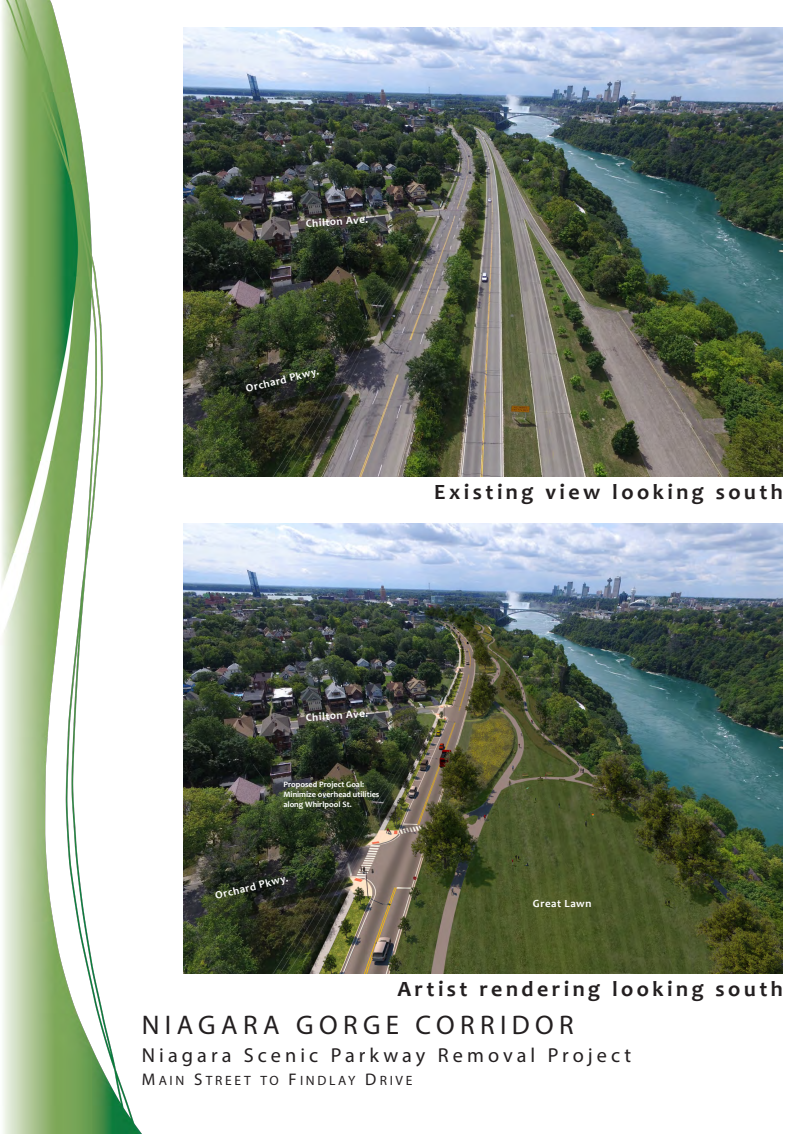
<style>
.page{position:relative;width:810px;height:1134px;background:#fff}
.page>*{position:absolute;margin:0;border:0;box-sizing:border-box;transform-origin:0 0}
.t1{font:27px "Myriad Pro";letter-spacing:.2em;color:#231f20}
.t2{font:700 21.9px "Candara";letter-spacing:.16em;color:#231f20}
.t3{font:20.25px "Myriad Pro";letter-spacing:.2em;color:#231f20}
.t4{font:13.5px "Myriad Pro";letter-spacing:.2em;color:#231f20}
.t5{font:700 10.95px "Candara";letter-spacing:.05em;color:#fff}
.t6{font:700 8.25px/9.9px "Candara";color:#fff}
.s1{font-size:16.88px}
</style>
<div class="page">
<img style="left:1px;top:0;width:141px;height:1134px">
<img style="left:183px;top:27px;width:600px;height:450px">
<img style="left:183px;top:523px;width:600px;height:450px">
<p class="t5" style="left:305px;top:217px;width:64px;rotate:-4deg">Chilton Ave.</p>
<p class="t5" style="left:244px;top:382px;width:76px;rotate:-14deg">Orchard Pkwy.</p>
<p class="t2" style="left:434px;top:478px;width:350px">Existing view looking south</p>
<p class="t5" style="left:305px;top:711px;width:64px;rotate:-4deg">Chilton Ave.</p>
<p class="t6" style="left:284px;top:779px;width:82px">Proposed Project Goal:</p>
<p class="t6" style="left:284px;top:789px;width:97px">Minimize overhead utilities along Whirlpool St.</p>
<p class="t5" style="left:214px;top:889px;width:76px;rotate:-14deg">Orchard Pkwy.</p>
<p class="t5" style="left:533px;top:897px;width:60px">Great Lawn</p>
<p class="t2" style="left:397px;top:975px;width:387px">Artist rendering looking south</p>
<h1 class="t1" style="left:142px;top:1008px;width:434px">NIAGARA GORGE CORRIDOR</h1>
<h3 class="t3" style="left:142px;top:1043px;width:491px">Niagara Scenic Parkway Removal Project</h3>
<h3 class="t4" style="left:142px;top:1072px;width:272px"><span class="s1">M</span>AIN <span class="s1">S</span>TREET TO <span class="s1">F</span>INDLAY <span class="s1">D</span>RIVE</h3>
</div>
